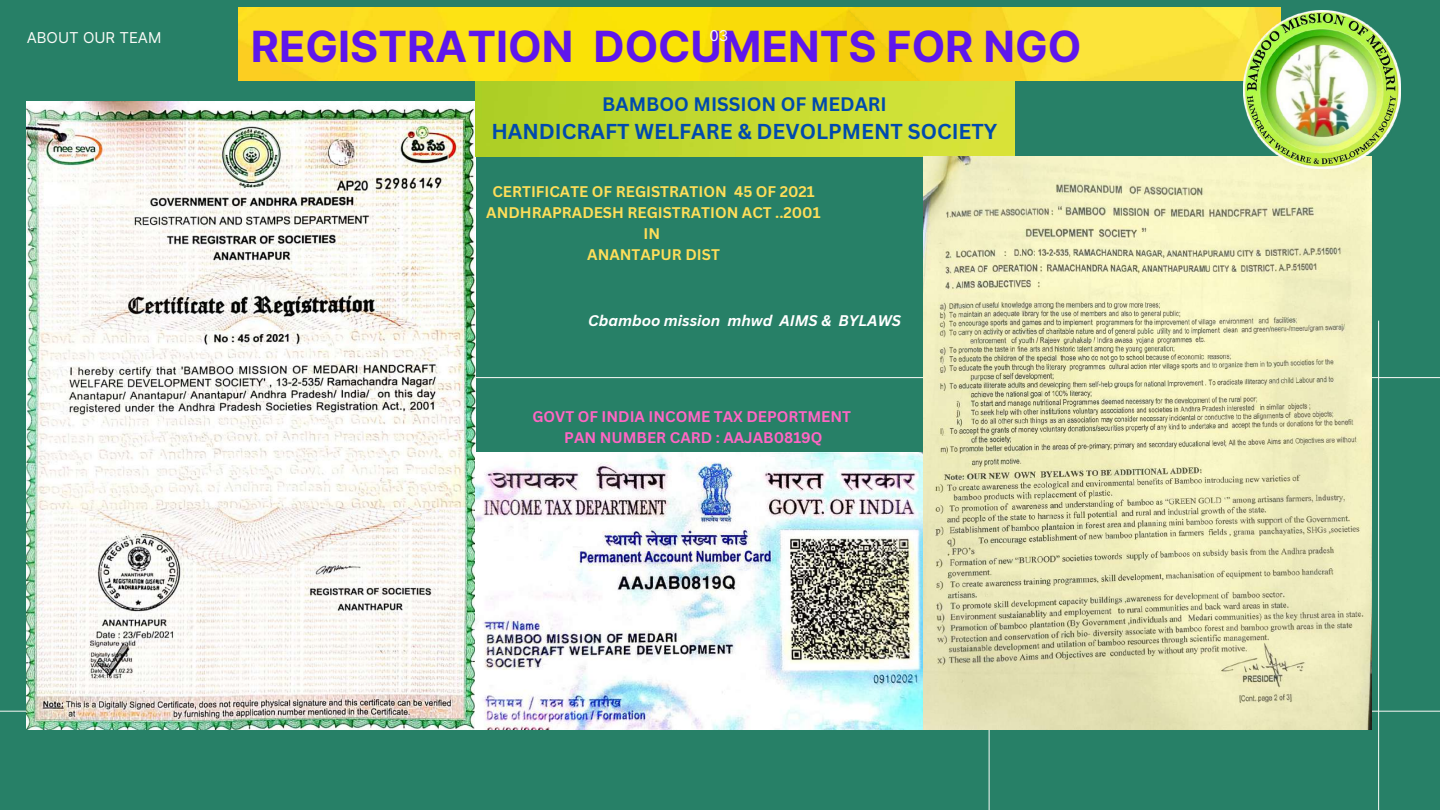
<style>
.page{position:relative;width:1440px;height:810px;background:#278067}
.page>*{position:absolute;margin:0;border:0;box-sizing:border-box;transform-origin:0 0}
.t1{font:700 43px "Inter";color:#5e17eb}
.t2{font:700 21px "Canva Sans";color:#004aad}
.t3{font:700 19px "Canva Sans";color:#004aad}
.t4{font:700 15px/21px "Canva Sans";color:#ffde59;text-align:center}
.t5{font:700 15px/21px "Canva Sans";color:#ff66c4;text-align:center}
.t6{font:italic 700 15px "Canva Sans";color:#fff}
.t7{font:15px "Inter";color:#fafaf7}
</style>
<div class="page">
<hr style="left:27px;top:377px;width:1413px;height:1px;background:#fafaf7">
<hr style="left:0;top:711px;width:1440px;height:1px;background:#fafaf7">
<img style="left:27px;top:101px;width:448px;height:628px">
<hr style="left:1378px;top:321px;width:1px;height:489px;background:#fafaf7">
<hr style="left:989px;top:321px;width:1px;height:489px;background:#fafaf7">
<img style="left:475px;top:453px;width:448px;height:276px">
<img style="left:238px;top:7px;width:1043px;height:73px">
<img style="left:475px;top:81px;width:539px;height:76px">
<img style="left:923px;top:157px;width:449px;height:572px">
<img style="left:1243px;top:10px;width:158px;height:158px">
<h1 class="t1" style="left:251px;top:21px;width:832px">REGISTRATION DOCUMENTS FOR NGO</h1>
<p class="t7" style="left:27px;top:29px;width:137px">ABOUT OUR TEAM</p>
<p class="t7" style="left:709px;top:27px;width:20px">03</p>
<p class="t3" style="left:602px;top:90px;width:286px">BAMBOO MISSION OF MEDARI</p>
<h2 class="t2" style="left:491px;top:117px;width:508px">HANDICRAFT WELFARE &amp; DEVOLPMENT SOCIETY</h2>
<p class="t4" style="left:486px;top:181px;width:336px">CERTIFICATE OF REGISTRATION 45 OF 2021<br>ANDHRAPRADESH REGISTRATION ACT ..2001<br>IN<br>ANANTAPUR DIST</p>
<p class="t6" style="left:588px;top:310px;width:314px">Cbamboo mission mhwd AIMS &amp; BYLAWS</p>
<p class="t5" style="left:532px;top:406px;width:320px">GOVT OF INDIA INCOME TAX DEPORTMENT<br>PAN NUMBER CARD : AAJAB0819Q</p>
</div>
